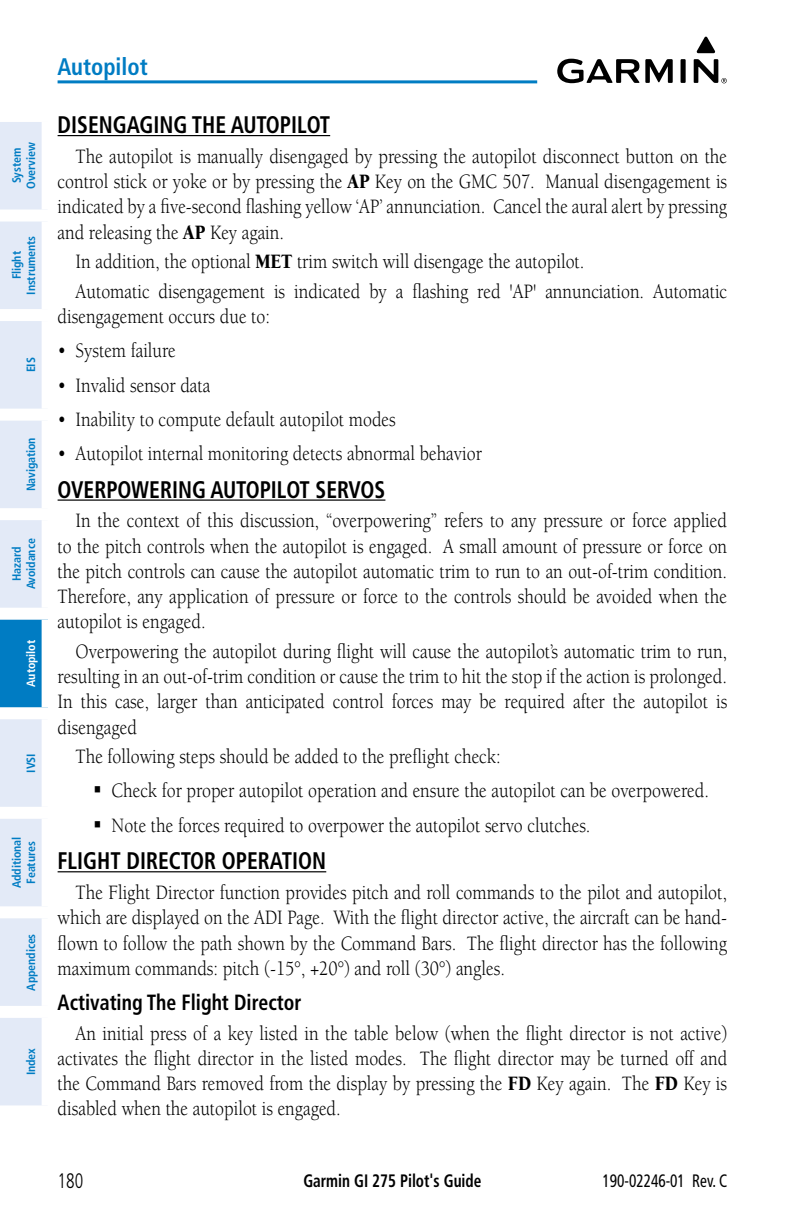
<style>
.page{position:relative;width:792px;height:1224px;background:#fff}
.page>*{position:absolute;margin:0;border:0;box-sizing:border-box;transform-origin:0 0}
.Heading_2_CRG{font:700 condensed 24px "Frutiger";color:#000;scale:.9 1}
.t1{font:700 condensed 24px "Frutiger";color:#007cc3;scale:.95 1}
.Heading_3_CRG{font:700 condensed 22px "Frutiger";color:#000;scale:.9 1}
.Text_2_CRG{font:21px/25.2px "Berkeley";color:#000;text-align:justify;scale:.85 1}
.Text_1_CRG{font:21px/25.2px "Berkeley";color:#000;text-align:justify;scale:.85 1}
.Text_3_CRG{font:21px/25.2px "Berkeley";color:#000;text-align:justify;scale:.85 1}
.t2{font:300 condensed 21px "Frutiger";color:#000;scale:.85 1}
.t3{font:700 condensed 18px "Frutiger";color:#000;scale:.85 1}
.t4{font:condensed 18px "Frutiger";color:#000;scale:.85 1}
.t5{font:700 condensed 12px/14.4px "Frutiger";letter-spacing:-.01em;color:#007cc3;text-align:center}
.t6{font:700 condensed 12px "Frutiger";letter-spacing:-.01em;color:#fff}
.s1{font-weight:900}
</style>
<div class="page">
<div style="left:0;top:122px;width:42px;height:983px;background:#e3eaf7"></div>
<div style="left:0;top:614px;width:48px;height:99px;background:#007cc3"></div>
<div style="left:0;top:210px;width:54px;height:12px;background:#fff"></div>
<div style="left:0;top:309px;width:54px;height:12px;background:#fff"></div>
<div style="left:0;top:409px;width:54px;height:12px;background:#fff"></div>
<div style="left:0;top:508px;width:54px;height:12px;background:#fff"></div>
<div style="left:0;top:608px;width:54px;height:12px;background:#fff"></div>
<div style="left:42px;top:620px;width:12px;height:87px;background:#fff"></div>
<div style="left:0;top:707px;width:54px;height:12px;background:#fff"></div>
<div style="left:0;top:807px;width:54px;height:12px;background:#fff"></div>
<div style="left:0;top:906px;width:54px;height:12px;background:#fff"></div>
<div style="left:0;top:1006px;width:54px;height:12px;background:#fff"></div>
<hr style="left:58px;top:135px;width:272px;height:1px;background:#000">
<hr style="left:58px;top:499px;width:327px;height:2px;background:#000">
<hr style="left:58px;top:871px;width:268px;height:1px;background:#000">
<svg style="left:697px;top:37px;width:18px;height:16px"></svg>
<svg style="left:557px;top:59px;width:170px;height:24px"></svg>
<hr style="left:58px;top:80px;width:479px;height:3px;background:#007dc3">
<p class="t5" style="left:10px;top:189px;width:48px;rotate:-90deg">System<br>Overview</p>
<p class="t5" style="left:10px;top:295px;width:60px;rotate:-90deg">Flight<br>Instruments</p>
<p class="t5" style="left:24px;top:372px;width:17px;rotate:-90deg">EIS</p>
<p class="t5" style="left:24px;top:491px;width:56px;rotate:-90deg">Navigation</p>
<p class="t5" style="left:10px;top:589px;width:53px;rotate:-90deg">Hazard<br>Avoidance</p>
<p class="t6" style="left:24px;top:687px;width:48px;rotate:-90deg">Autopilot</p>
<p class="t5" style="left:24px;top:773px;width:21px;rotate:-90deg">IVSI</p>
<p class="t5" style="left:10px;top:888px;width:53px;rotate:-90deg">Additional<br>Features</p>
<p class="t5" style="left:24px;top:991px;width:58px;rotate:-90deg">Appendices</p>
<p class="t5" style="left:24px;top:1075px;width:29px;rotate:-90deg">Index</p>
<p class="t1" style="left:57px;top:52px;width:97px">Autopilot</p>
<p class="Heading_2_CRG" style="left:58px;top:111px;width:304px">DISENGAGING THE AUTOPILOT</p>
<p class="Text_2_CRG" style="left:58px;top:144px;width:789px;text-indent:18px">The autopilot is manually disengaged by pressing the autopilot disconnect button on the control stick or yoke or by pressing the <span class="s1">AP</span> Key on the GMC 507. Manual disengagement is indicated by a five-second flashing yellow ‘AP’ annunciation. Cancel the aural alert by pressing and releasing the <span class="s1">AP</span> Key again.</p>
<p class="Text_2_CRG" style="left:76px;top:249px;width:600px">In addition, the optional <span class="s1">MET</span> trim switch will disengage the autopilot.</p>
<p class="Text_2_CRG" style="left:58px;top:279px;width:789px;text-indent:18px">Automatic disengagement is indicated by a flashing red 'AP' annunciation. Automatic disengagement occurs due to:</p>
<p class="Text_2_CRG" style="left:58px;top:339px;width:141px">• System failure</p>
<p class="Text_2_CRG" style="left:58px;top:373px;width:181px">• Invalid sensor data</p>
<p class="Text_2_CRG" style="left:58px;top:407px;width:399px">• Inability to compute default autopilot modes</p>
<p class="Text_2_CRG" style="left:58px;top:441px;width:501px">• Autopilot internal monitoring detects abnormal behavior</p>
<p class="Heading_2_CRG" style="left:58px;top:475px;width:366px">OVERPOWERING AUTOPILOT SERVOS</p>
<p class="Text_2_CRG" style="left:58px;top:509px;width:789px;text-indent:18px">In the context of this discussion, “overpowering” refers to any pressure or force applied to the pitch controls when the autopilot is engaged. A small amount of pressure or force on the pitch controls can cause the autopilot automatic trim to run to an out-of-trim condition.<br>Therefore, any application of pressure or force to the controls should be avoided when the autopilot is engaged.</p>
<p class="Text_2_CRG" style="left:58px;top:639px;width:789px;text-indent:18px">Overpowering the autopilot during flight will cause the autopilot’s automatic trim to run, resulting in an out-of-trim condition or cause the trim to hit the stop if the action is prolonged.<br>In this case, larger than anticipated control forces may be required after the autopilot is disengaged</p>
<p class="Text_2_CRG" style="left:76px;top:744px;width:502px">The following steps should be added to the preflight check:</p>
<p class="Text_2_CRG" style="left:112px;top:779px;width:704px">Check for proper autopilot operation and ensure the autopilot can be overpowered.</p>
<p class="Text_2_CRG" style="left:112px;top:813px;width:565px">Note the forces required to overpower the autopilot servo clutches.</p>
<p class="Heading_2_CRG" style="left:58px;top:847px;width:300px">FLIGHT DIRECTOR OPERATION</p>
<p class="Text_1_CRG" style="left:58px;top:880px;width:789px;text-indent:18px">The Flight Director function provides pitch and roll commands to the pilot and autopilot, which are displayed on the ADI Page. With the flight director active, the aircraft can be hand&shy;flown to follow the path shown by the Command Bars. The flight director has the following maximum commands: pitch (-15°, +20°) and roll (30°) angles.</p>
<p class="Heading_3_CRG" style="left:58px;top:989px;width:272px">Activating The Flight Director</p>
<p class="Text_3_CRG" style="left:58px;top:1021px;width:789px;text-indent:18px">An initial press of a key listed in the table below (when the flight director is not active) activates the flight director in the listed modes. The flight director may be turned off and the Command Bars removed from the display by pressing the <span class="s1">FD</span> Key again. The <span class="s1">FD</span> Key is disabled when the autopilot is engaged.</p>
<p class="t2" style="left:58px;top:1169px;width:32px">180</p>
<p class="t3" style="left:303px;top:1171px;width:211px">Garmin GI 275 Pilot's Guide</p>
<p class="t4" style="left:602px;top:1171px;width:149px">190-02246-01 Rev. C</p>
</div>
